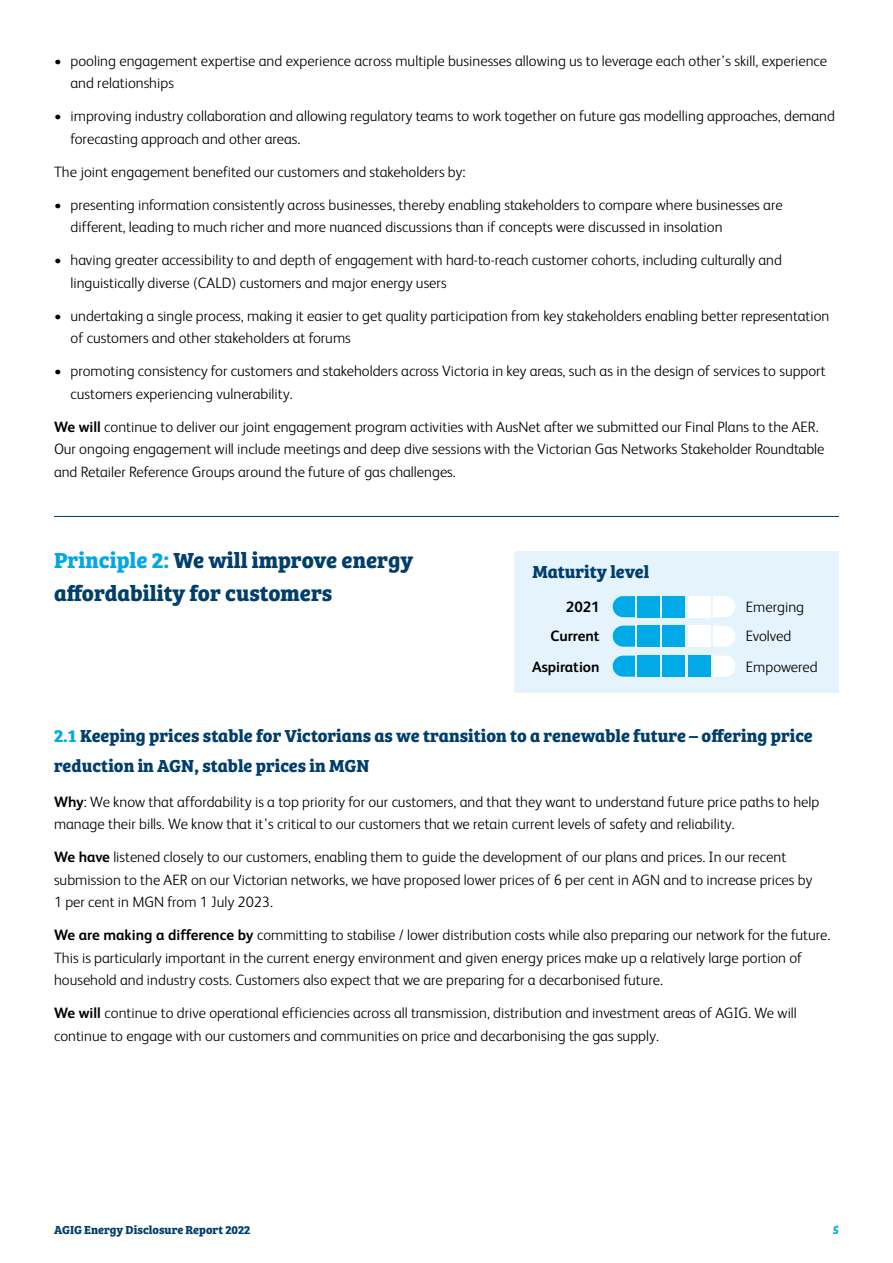
<style>
.page{position:relative;width:893px;height:1263px;background:#fff}
.page>*{position:absolute;margin:0;border:0;box-sizing:border-box;transform-origin:0 0}
.t1{font:700 22.5px/33px "Bree Serif";color:#003e6b}
.t2{font:700 18px/30px "Bree Serif";color:#003e6b}
.t3{font:300 15px/22.5px "FS Albert";color:#000}
.t4{font:700 15px "FS Albert";color:#000}
.t5{font:700 12px "Bree Serif";color:#003e6b}
.t6{font:700 12px "Bree Serif";color:#00aae7}
.s1{font-weight:700}
.s2{color:#00a8e5}
.s3{color:#00aae7}
</style>
<div class="page">
<hr style="left:54px;top:516px;width:785px;height:1px;background:#003e6b">
<div style="left:515px;top:551px;width:324px;height:141px;background:#e5f3fc"></div>
<div style="left:662px;top:656px;width:23px;height:21px;background:#00aae7"></div>
<div style="left:637px;top:656px;width:23px;height:21px;background:#00aae7"></div>
<div style="left:688px;top:656px;width:22px;height:21px;background:#00aae7"></div>
<svg style="left:613px;top:656px;width:22px;height:21px"></svg>
<svg style="left:713px;top:656px;width:22px;height:21px"></svg>
<div style="left:662px;top:626px;width:23px;height:21px;background:#00aae7"></div>
<div style="left:662px;top:596px;width:23px;height:21px;background:#00aae7"></div>
<div style="left:637px;top:626px;width:23px;height:21px;background:#00aae7"></div>
<div style="left:637px;top:596px;width:23px;height:21px;background:#00aae7"></div>
<div style="left:688px;top:626px;width:22px;height:21px;background:#fff"></div>
<div style="left:688px;top:596px;width:22px;height:21px;background:#fff"></div>
<svg style="left:613px;top:626px;width:22px;height:21px"></svg>
<svg style="left:613px;top:596px;width:22px;height:21px"></svg>
<svg style="left:713px;top:626px;width:22px;height:21px"></svg>
<svg style="left:713px;top:596px;width:22px;height:21px"></svg>
<p class="t3" style="left:70px;top:49px;width:758px;text-indent:-16px">• pooling engagement expertise and experience across multiple businesses allowing us to leverage each other’s skill, experience and relationships</p>
<p class="t3" style="left:70px;top:105px;width:766px;text-indent:-16px">• improving industry collaboration and allowing regulatory teams to work together on future gas modelling approaches, demand forecasting approach and other areas.</p>
<p class="t3" style="left:54px;top:160px;width:413px">The joint engagement benefited our customers and stakeholders by:</p>
<p class="t3" style="left:70px;top:193px;width:714px;text-indent:-16px">• presenting information consistently across businesses, thereby enabling stakeholders to compare where businesses are different, leading to much richer and more nuanced discussions than if concepts were discussed in insolation</p>
<p class="t3" style="left:70px;top:249px;width:713px;text-indent:-16px">• having greater accessibility to and depth of engagement with hard-to-reach customer cohorts, including culturally and linguistically diverse (CALD) customers and major energy users</p>
<p class="t3" style="left:70px;top:304px;width:760px;text-indent:-16px">• undertaking a single process, making it easier to get quality participation from key stakeholders enabling better representation of customers and other stakeholders at forums</p>
<p class="t3" style="left:70px;top:360px;width:757px;text-indent:-16px">• promoting consistency for customers and stakeholders across Victoria in key areas, such as in the design of services to support customers experiencing vulnerability.</p>
<p class="t3" style="left:54px;top:415px;width:772px"><span class="s1">We will</span> continue to deliver our joint engagement program activities with AusNet after we submitted our Final Plans to the AER.<br>Our ongoing engagement will include meetings and deep dive sessions with the Victorian Gas Networks Stakeholder Roundtable and Retailer Reference Groups around the future of gas challenges.</p>
<h1 class="t1" style="left:54px;top:542px;width:361px"><span class="s2">Principle 2:</span> We will improve energy affordability for customers</h1>
<p class="t2" style="left:532px;top:555px;width:118px">Maturity level</p>
<p class="t4" style="left:566px;top:598px;width:35px">2021</p>
<p class="t4" style="left:550px;top:627px;width:51px">Current</p>
<p class="t3" style="left:746px;top:595px;width:60px">Emerging</p>
<p class="t3" style="left:746px;top:625px;width:47px">Evolved</p>
<p class="t4" style="left:532px;top:658px;width:69px">Aspiration</p>
<p class="t3" style="left:746px;top:656px;width:73px">Empowered</p>
<p class="t2" style="left:54px;top:720px;width:760px"><span class="s3">2.1</span> Keeping prices stable for Victorians as we transition to a renewable future – offering price reduction in AGN, stable prices in MGN</p>
<p class="t3" style="left:54px;top:790px;width:767px"><span class="s1">Why</span>: We know that affordability is a top priority for our customers, and that they want to understand future price paths to help manage their bills. We know that it’s critical to our customers that we retain current levels of safety and reliability.</p>
<p class="t3" style="left:54px;top:846px;width:760px"><span class="s1">We have</span> listened closely to our customers, enabling them to guide the development of our plans and prices. In our recent submission to the AER on our Victorian networks, we have proposed lower prices of 6 per cent in AGN and to increase prices by<br>1 per cent in MGN from 1 July 2023.</p>
<p class="t3" style="left:54px;top:924px;width:778px"><span class="s1">We are making a difference by</span> committing to stabilise / lower distribution costs while also preparing our network for the future.<br>This is particularly important in the current energy environment and given energy prices make up a relatively large portion of household and industry costs. Customers also expect that we are preparing for a decarbonised future.</p>
<p class="t3" style="left:54px;top:1002px;width:744px"><span class="s1">We will</span> continue to drive operational efficiencies across all transmission, distribution and investment areas of AGIG. We will continue to engage with our customers and communities on price and decarbonising the gas supply.</p>
<p class="t5" style="left:54px;top:1221px;width:198px">AGIG Energy Disclosure Report 2022</p>
<p class="t6" style="left:833px;top:1221px;width:8px">5</p>
</div>
